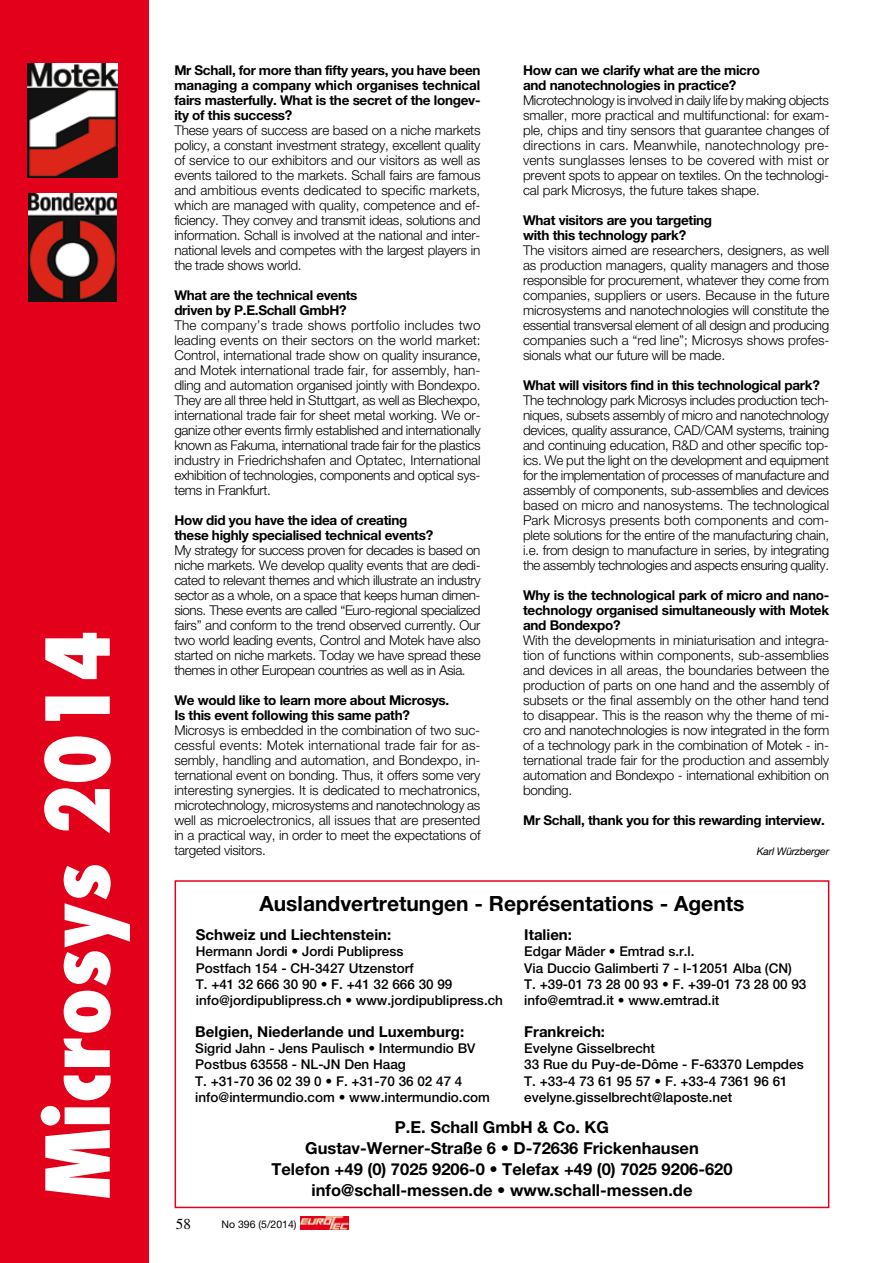
<style>
.page{position:relative;width:893px;height:1263px;background:#fff}
.page>*{position:absolute;margin:0;border:0;box-sizing:border-box;transform-origin:0 0}
.t1{font:800 condensed 85.5px "Futura";color:#fff}
.t2{font:700 21px "Helvetica Neue";color:#000}
.t3{font:700 16.5px/21px "Helvetica Neue";color:#000;text-align:center}
.t4{font:700 15px "Helvetica Neue";color:#000}
.t5{font:300 13.5px/15px "Helvetica Neue";letter-spacing:-.02em;color:#000;text-align:justify}
.t6{font:700 13.5px/15px "Helvetica Neue";letter-spacing:-.02em;color:#000}
.t7{font:500 13.5px/16.2px "Helvetica Neue";color:#000}
.t8{font:italic 10.5px "Helvetica Neue";letter-spacing:-.02em;color:#000}
.t9{font:10.5px "Helvetica Neue";color:#000}
</style>
<div class="page">
<div style="left:0;top:0;width:149px;height:1263px;background:#e2001a"></div>
<div style="left:175px;top:880px;width:654px;height:328px;border:2px solid #e2001a"></div>
<img style="left:28px;top:64px;width:89px;height:113px">
<svg style="left:300px;top:1216px;width:49px;height:13px"></svg>
<img style="left:301px;top:1216px;width:47px;height:13px">
<img style="left:28px;top:194px;width:88px;height:107px">
<h1 class="t1" style="left:24px;top:1199px;width:571px;rotate:-90deg">Microsys 2014</h1>
<p class="t6" style="left:174px;top:62px;width:308px;text-align:justify">Mr Schall, for more than fifty years, you have been managing a company which organises technical fairs masterfully. What is the secret of the longev&shy;ity of this success?</p>
<p class="t5" style="left:174px;top:122px;width:308px">These years of success are based on a niche markets policy, a constant investment strategy, excellent quality of service to our exhibitors and our visitors as well as events tailored to the markets. Schall fairs are famous and ambitious events dedicated to specific markets, which are managed with quality, competence and ef&shy;ficiency. They convey and transmit ideas, solutions and information. Schall is involved at the national and inter&shy;national levels and competes with the largest players in the trade shows world.</p>
<p class="t6" style="left:174px;top:287px;width:185px">What are the technical events driven by P.E.Schall GmbH?</p>
<p class="t5" style="left:174px;top:317px;width:308px">The company’s trade shows portfolio includes two leading events on their sectors on the world market:<br>Control, international trade show on quality insurance, and Motek international trade fair, for assembly, han&shy;dling and automation organised jointly with Bondexpo.<br>They are all three held in Stuttgart, as well as Blechexpo, international trade fair for sheet metal working. We or&shy;ganize other events firmly established and internationally known as Fakuma, international trade fair for the plastics industry in Friedrichshafen and Optatec, International exhibition of technologies, components and optical sys&shy;tems in Frankfurt.</p>
<p class="t6" style="left:174px;top:512px;width:260px">How did you have the idea of creating these highly specialised technical events?</p>
<p class="t5" style="left:174px;top:542px;width:308px">My strategy for success proven for decades is based on niche markets. We develop quality events that are dedi&shy;cated to relevant themes and which illustrate an industry sector as a whole, on a space that keeps human dimen&shy;sions. These events are called “Euro-regional specialized fairs” and conform to the trend observed currently. Our two world leading events, Control and Motek have also started on niche markets. Today we have spread these themes in other European countries as well as in Asia.</p>
<p class="t6" style="left:174px;top:692px;width:276px">We would like to learn more about Microsys.<br>Is this event following this same path?</p>
<p class="t5" style="left:174px;top:722px;width:308px">Microsys is embedded in the combination of two suc&shy;cessful events: Motek international trade fair for as&shy;sembly, handling and automation, and Bondexpo, in&shy;ternational event on bonding. Thus, it offers some very interesting synergies. It is dedicated to mechatronics, microtechnology, microsystems and nanotechnology as well as microelectronics, all issues that are presented in a practical way, in order to meet the expectations of targeted visitors.</p>
<p class="t6" style="left:523px;top:62px;width:238px">How can we clarify what are the micro and nanotechnologies in practice?</p>
<p class="t5" style="left:523px;top:92px;width:308px">Microtechnology is involved in daily life by making objects smaller, more practical and multifunctional: for exam&shy;ple, chips and tiny sensors that guarantee changes of directions in cars. Meanwhile, nanotechnology pre&shy;vents sunglasses lenses to be covered with mist or prevent spots to appear on textiles. On the technologi&shy;cal park Microsys, the future takes shape.</p>
<p class="t6" style="left:523px;top:212px;width:191px">What visitors are you targeting with this technology park?</p>
<p class="t5" style="left:523px;top:242px;width:308px">The visitors aimed are researchers, designers, as well as production managers, quality managers and those responsible for procurement, whatever they come from companies, suppliers or users. Because in the future microsystems and nanotechnologies will constitute the essential transversal element of all design and producing companies such a “red line”; Microsys shows profes&shy;sionals what our future will be made.</p>
<p class="t6" style="left:523px;top:377px;width:298px">What will visitors find in this technological park?</p>
<p class="t5" style="left:523px;top:392px;width:308px">The technology park Microsys includes production tech&shy;niques, subsets assembly of micro and nanotechnology devices, quality assurance, CAD/CAM systems, training and continuing education, R&amp;D and other specific top&shy;ics. We put the light on the development and equipment for the implementation of processes of manufacture and assembly of components, sub-assemblies and devices based on micro and nanosystems. The technological Park Microsys presents both components and com&shy;plete solutions for the entire of the manufacturing chain, i.e. from design to manufacture in series, by integrating the assembly technologies and aspects ensuring quality.</p>
<p class="t6" style="left:523px;top:587px;width:308px;text-align:justify">Why is the technological park of micro and nano&shy;technology organised simultaneously with Motek and Bondexpo?</p>
<p class="t5" style="left:523px;top:632px;width:308px">With the developments in miniaturisation and integra&shy;tion of functions within components, sub-assemblies and devices in all areas, the boundaries between the production of parts on one hand and the assembly of subsets or the final assembly on the other hand tend to disappear. This is the reason why the theme of mi&shy;cro and nanotechnologies is now integrated in the form of a technology park in the combination of Motek - in&shy;ternational trade fair for the production and assembly automation and Bondexpo - international exhibition on bonding.</p>
<p class="t6" style="left:523px;top:812px;width:303px">Mr Schall, thank you for this rewarding interview.</p>
<p class="t8" style="left:757px;top:845px;width:74px">Karl Würzberger</p>
<h2 class="t2" style="left:259px;top:891px;width:486px">Auslandvertretungen - Représentations - Agents</h2>
<p class="t4" style="left:196px;top:925px;width:197px">Schweiz und Liechtenstein:</p>
<p class="t7" style="left:196px;top:943px;width:309px">Hermann Jordi • Jordi Publipress<br>Postfach 154 - CH-3427 Utzenstorf<br>T. +41 32 666 30 90 • F. +41 32 666 30 99 info@jordipublipress.ch • www.jordipublipress.ch</p>
<p class="t4" style="left:195px;top:1022px;width:270px">Belgien, Niederlande und Luxemburg:</p>
<p class="t7" style="left:195px;top:1040px;width:296px">Sigrid Jahn - Jens Paulisch • Intermundio BV Postbus 63558 - NL-JN Den Haag<br>T. +31-70 36 02 39 0 • F. +31-70 36 02 47 4 info@intermundio.com • www.intermundio.com</p>
<p class="t4" style="left:524px;top:925px;width:49px">Italien:</p>
<p class="t7" style="left:524px;top:943px;width:284px">Edgar Mäder • Emtrad s.r.l.<br>Via Duccio Galimberti 7 - I-12051 Alba (CN)<br>T. +39-01 73 28 00 93 • F. +39-01 73 28 00 93 info@emtrad.it • www.emtrad.it</p>
<p class="t4" style="left:524px;top:1022px;width:82px">Frankreich:</p>
<p class="t7" style="left:524px;top:1040px;width:281px">Evelyne Gisselbrecht<br>33 Rue du Puy-de-Dôme - F-63370 Lempdes T. +33-4 73 61 95 57 • F. +33-4 7361 96 61 evelyne.gisselbrecht@laposte.net</p>
<p class="t3" style="left:271px;top:1116px;width:463px">P.E. Schall GmbH &amp; Co. KG<br>Gustav-Werner-Straße 6 • D-72636 Frickenhausen<br>Telefon +49 (0) 7025 9206-0 • Telefax +49 (0) 7025 9206-620 info@schall-messen.de • www.schall-messen.de</p>
<p class="t9" style="left:222px;top:1218px;width:77px">No 396 (5/2014)</p>
</div>
